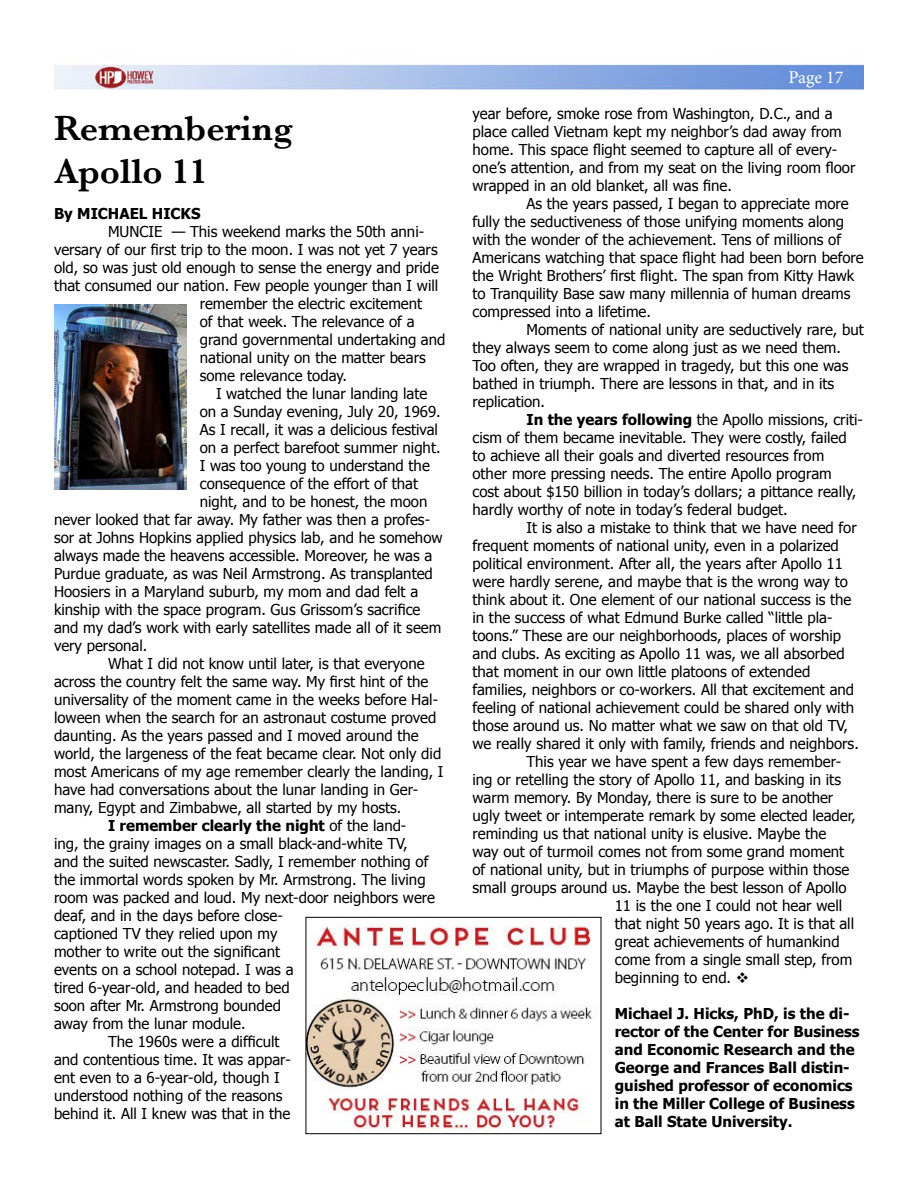
<style>
.page{position:relative;width:918px;height:1188px;background:#fff}
.page>*{position:absolute;margin:0;border:0;box-sizing:border-box;transform-origin:0 0}
.t1{font:600 36px/43.2px "Baskerville";color:#000}
.t2{font:18px "Minion Pro";letter-spacing:-.005em;color:#fff}
.t3{font:15px/18px "Tahoma";color:#000}
.t4{font:700 15px/18px "Tahoma";color:#000}
.s1{font-weight:400}
.s2{font-weight:700}
</style>
<div class="page">
<img style="left:54px;top:64px;width:810px;height:26px">
<img style="left:54px;top:305px;width:132px;height:185px">
<img style="left:308px;top:919px;width:289px;height:213px">
<div style="left:306px;top:917px;width:295px;height:217px;border:1px solid #000"></div>
<h1 class="t1" style="left:54px;top:107px;width:240px">Remembering<br>Apollo 11</h1>
<p class="t4" style="left:54px;top:204px;width:148px">By MICHAEL HICKS</p>
<p class="t3" style="left:108px;top:222px;width:318px">MUNCIE — This weekend marks the 50th anni-</p>
<p class="t3" style="left:54px;top:240px;width:385px">versary of our first trip to the moon. I was not yet 7 years</p>
<p class="t3" style="left:54px;top:258px;width:387px">old, so was just old enough to sense the energy and pride</p>
<p class="t3" style="left:54px;top:276px;width:386px">that consumed our nation. Few people younger than I will</p>
<p class="t3" style="left:200px;top:294px;width:224px">remember the electric excitement</p>
<p class="t3" style="left:200px;top:312px;width:216px">of that week. The relevance of a</p>
<p class="t3" style="left:200px;top:330px;width:247px">grand governmental undertaking and</p>
<p class="t3" style="left:200px;top:348px;width:228px">national unity on the matter bears</p>
<p class="t3" style="left:200px;top:366px;width:149px">some relevance today.</p>
<p class="t3" style="left:216px;top:384px;width:213px">I watched the lunar landing late</p>
<p class="t3" style="left:200px;top:402px;width:243px">on a Sunday evening, July 20, 1969.</p>
<p class="t3" style="left:200px;top:420px;width:240px">As I recall, it was a delicious festival</p>
<p class="t3" style="left:200px;top:438px;width:242px">on a perfect barefoot summer night.</p>
<p class="t3" style="left:200px;top:456px;width:232px">I was too young to understand the</p>
<p class="t3" style="left:200px;top:474px;width:220px">consequence of the effort of that</p>
<p class="t3" style="left:200px;top:492px;width:229px">night, and to be honest, the moon</p>
<p class="t3" style="left:54px;top:510px;width:378px">never looked that far away. My father was then a profes-</p>
<p class="t3" style="left:54px;top:528px;width:390px">sor at Johns Hopkins applied physics lab, and he somehow</p>
<p class="t3" style="left:54px;top:546px;width:380px">always made the heavens accessible. Moreover, he was a</p>
<p class="t3" style="left:54px;top:564px;width:380px">Purdue graduate, as was Neil Armstrong. As transplanted</p>
<p class="t3" style="left:54px;top:582px;width:366px">Hoosiers in a Maryland suburb, my mom and dad felt a</p>
<p class="t3" style="left:54px;top:600px;width:368px">kinship with the space program. Gus Grissom’s sacrifice</p>
<p class="t3" style="left:54px;top:618px;width:389px">and my dad’s work with early satellites made all of it seem</p>
<p class="t3" style="left:54px;top:636px;width:95px">very personal.</p>
<p class="t3" style="left:108px;top:654px;width:318px">What I did not know until later, is that everyone</p>
<p class="t3" style="left:54px;top:672px;width:376px">across the country felt the same way. My first hint of the</p>
<p class="t3" style="left:54px;top:690px;width:386px">universality of the moment came in the weeks before Hal-</p>
<p class="t3" style="left:54px;top:708px;width:384px">loween when the search for an astronaut costume proved</p>
<p class="t3" style="left:54px;top:726px;width:366px">daunting. As the years passed and I moved around the</p>
<p class="t3" style="left:54px;top:744px;width:389px">world, the largeness of the feat became clear. Not only did</p>
<p class="t3" style="left:54px;top:762px;width:391px">most Americans of my age remember clearly the landing, I</p>
<p class="t3" style="left:54px;top:780px;width:366px">have had conversations about the lunar landing in Ger-</p>
<p class="t3" style="left:54px;top:798px;width:349px">many, Egypt and Zimbabwe, all started by my hosts.</p>
<p class="t4" style="left:108px;top:816px;width:300px">I remember clearly the night <span class="s1">of the land-</span></p>
<p class="t3" style="left:54px;top:834px;width:355px">ing, the grainy images on a small black-and-white TV,</p>
<p class="t3" style="left:54px;top:852px;width:376px">and the suited newscaster. Sadly, I remember nothing of</p>
<p class="t3" style="left:54px;top:870px;width:373px">the immortal words spoken by Mr. Armstrong. The living</p>
<p class="t3" style="left:54px;top:888px;width:383px">room was packed and loud. My next-door neighbors were</p>
<p class="t3" style="left:54px;top:906px;width:230px">deaf, and in the days before close-</p>
<p class="t3" style="left:54px;top:924px;width:225px">captioned TV they relied upon my</p>
<p class="t3" style="left:54px;top:942px;width:228px">mother to write out the significant</p>
<p class="t3" style="left:54px;top:960px;width:241px">events on a school notepad. I was a</p>
<p class="t3" style="left:54px;top:978px;width:237px">tired 6-year-old, and headed to bed</p>
<p class="t3" style="left:54px;top:996px;width:229px">soon after Mr. Armstrong bounded</p>
<p class="t3" style="left:54px;top:1014px;width:193px">away from the lunar module.</p>
<p class="t3" style="left:108px;top:1032px;width:173px">The 1960s were a difficult</p>
<p class="t3" style="left:54px;top:1050px;width:238px">and contentious time. It was appar-</p>
<p class="t3" style="left:54px;top:1068px;width:227px">ent even to a 6-year-old, though I</p>
<p class="t3" style="left:54px;top:1086px;width:230px">understood nothing of the reasons</p>
<p class="t3" style="left:54px;top:1104px;width:238px">behind it. All I knew was that in the</p>
<p class="t2" style="left:789px;top:65px;width:56px">Page 17</p>
<p class="t3" style="left:472px;top:104px;width:384px">year before, smoke rose from Washington, D.C., and a place called Vietnam kept my neighbor’s dad away from home. This space flight seemed to capture all of every&shy;one’s attention, and from my seat on the living room floor wrapped in an old blanket, all was fine.</p>
<p class="t3" style="left:472px;top:194px;width:393px;text-indent:54px">As the years passed, I began to appreciate more fully the seductiveness of those unifying moments along with the wonder of the achievement. Tens of millions of Americans watching that space flight had been born before the Wright Brothers’ first flight. The span from Kitty Hawk to Tranquility Base saw many millennia of human dreams compressed into a lifetime.</p>
<p class="t3" style="left:472px;top:320px;width:393px;text-indent:54px">Moments of national unity are seductively rare, but they always seem to come along just as we need them.<br>Too often, they are wrapped in tragedy, but this one was bathed in triumph. There are lessons in that, and in its replication.</p>
<p class="t3" style="left:472px;top:410px;width:392px;text-indent:54px"><span class="s2">In the years following</span> the Apollo missions, criti&shy;cism of them became inevitable. They were costly, failed to achieve all their goals and diverted resources from<br>other more pressing needs. The entire Apollo program<br>cost about $150 billion in today’s dollars; a pittance really, hardly worthy of note in today’s federal budget.</p>
<p class="t3" style="left:526px;top:518px;width:332px">It is also a mistake to think that we have need for</p>
<p class="t3" style="left:472px;top:536px;width:368px">frequent moments of national unity, even in a polarized</p>
<p class="t3" style="left:472px;top:554px;width:372px">political environment. After all, the years after Apollo 11</p>
<p class="t3" style="left:472px;top:572px;width:377px">were hardly serene, and maybe that is the wrong way to</p>
<p class="t3" style="left:472px;top:590px;width:381px">think about it. One element of our national success is the</p>
<p class="t3" style="left:472px;top:608px;width:362px">in the success of what Edmund Burke called “little pla-</p>
<p class="t3" style="left:472px;top:626px;width:370px">toons.” These are our neighborhoods, places of worship</p>
<p class="t3" style="left:472px;top:644px;width:374px">and clubs. As exciting as Apollo 11 was, we all absorbed</p>
<p class="t3" style="left:472px;top:662px;width:339px">that moment in our own little platoons of extended</p>
<p class="t3" style="left:472px;top:680px;width:383px">families, neighbors or co-workers. All that excitement and</p>
<p class="t3" style="left:472px;top:698px;width:383px">feeling of national achievement could be shared only with</p>
<p class="t3" style="left:472px;top:716px;width:377px">those around us. No matter what we saw on that old TV,</p>
<p class="t3" style="left:472px;top:734px;width:388px">we really shared it only with family, friends and neighbors.</p>
<p class="t3" style="left:526px;top:752px;width:316px">This year we have spent a few days remember-</p>
<p class="t3" style="left:472px;top:770px;width:370px">ing or retelling the story of Apollo 11, and basking in its</p>
<p class="t3" style="left:472px;top:788px;width:362px">warm memory. By Monday, there is sure to be another</p>
<p class="t3" style="left:472px;top:806px;width:385px">ugly tweet or intemperate remark by some elected leader,</p>
<p class="t3" style="left:472px;top:824px;width:355px">reminding us that national unity is elusive. Maybe the</p>
<p class="t3" style="left:472px;top:842px;width:373px">way out of turmoil comes not from some grand moment</p>
<p class="t3" style="left:472px;top:860px;width:378px">of national unity, but in triumphs of purpose within those</p>
<p class="t3" style="left:472px;top:878px;width:376px">small groups around us. Maybe the best lesson of Apollo</p>
<p class="t3" style="left:615px;top:896px;width:229px">11 is the one I could not hear well</p>
<p class="t3" style="left:615px;top:914px;width:241px">that night 50 years ago. It is that all</p>
<p class="t3" style="left:615px;top:932px;width:226px">great achievements of humankind</p>
<p class="t3" style="left:615px;top:950px;width:239px">come from a single small step, from</p>
<p class="t3" style="left:615px;top:968px;width:136px">beginning to end. ❖</p>
<p class="t4" style="left:615px;top:1004px;width:246px">Michael J. Hicks, PhD, is the di&shy;rector of the Center for Business and Economic Research and the<br>George and Frances Ball distin&shy;guished professor of economics in the Miller College of Business at Ball State University.</p>
</div>
